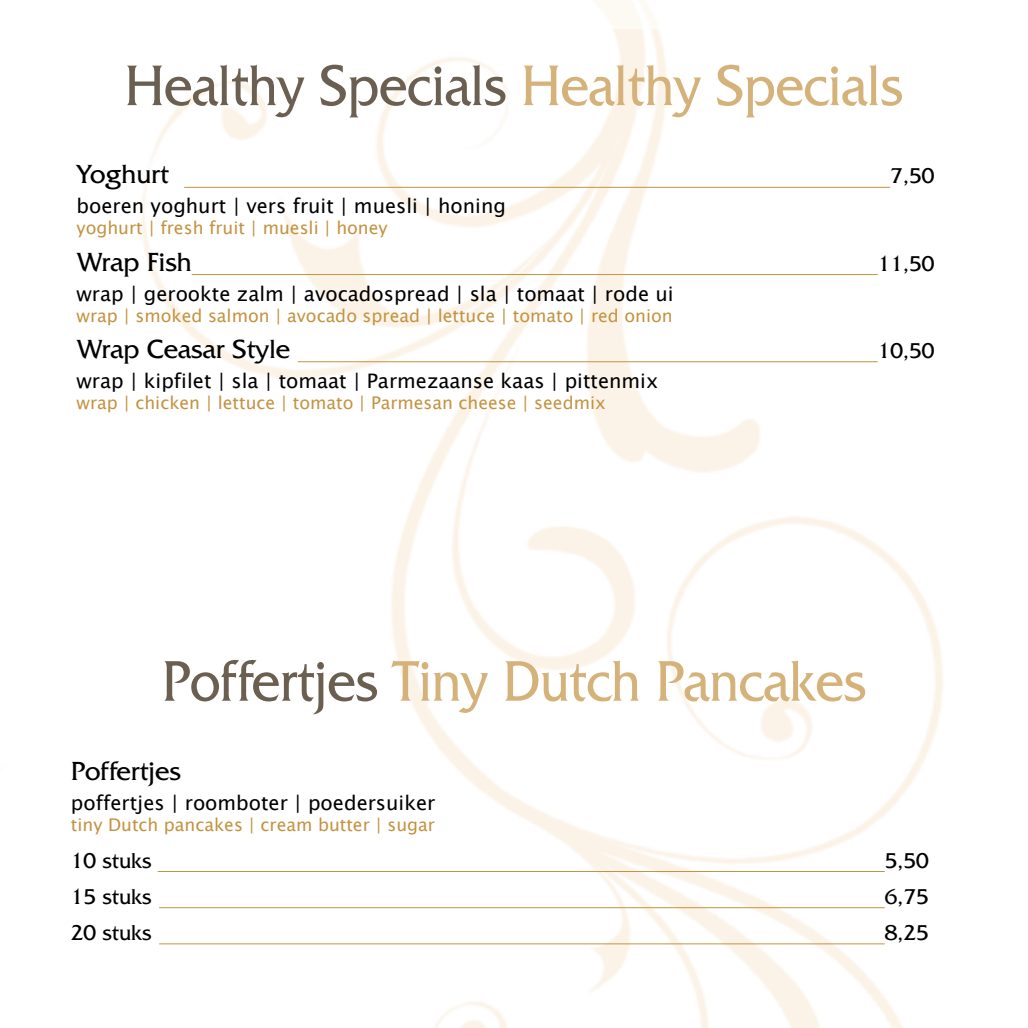
<style>
.page{position:relative;width:1028px;height:1028px;background:#fff}
.page>*{position:absolute;margin:0;border:0;box-sizing:border-box;transform-origin:0 0}
.t1{font:60px "Friz Quadrata Std";color:#6a5f51;scale:.9 1}
.t2{font:60px "Friz Quadrata Std";color:#d5b279;scale:.9 1}
.t3{font:27.5px "Friz Quadrata Std";color:#000}
.t4{font:22.5px "Friz Quadrata Std";color:#000}
.t5{font:20px "Lucida Grande";color:#000}
.t6{font:17.5px "Lucida Grande";color:#c49341}
.s1{color:#d5b279}
.s2{color:#6a5f51}
</style>
<div class="page">
<img style="left:142px;top:0;width:801px;height:1028px">
<hr style="left:158px;top:871px;width:726px;height:1px;background:#c49341">
<hr style="left:159px;top:907px;width:725px;height:1px;background:#c49341">
<hr style="left:159px;top:943px;width:725px;height:1px;background:#c49341">
<hr style="left:184px;top:187px;width:706px;height:1px;background:#c49341">
<hr style="left:192px;top:274px;width:685px;height:1px;background:#c49341">
<hr style="left:298px;top:361px;width:579px;height:1px;background:#c49341">
<h1 class="t1" style="left:125px;top:52px;width:865px">Healthy Specials <span class="s1">Healthy Specials</span></h1>
<h2 class="t3" style="left:77px;top:159px;width:94px">Yoghurt</h2>
<p class="t4" style="left:890px;top:163px;width:46px">7,50</p>
<p class="t5" style="left:77px;top:195px;width:431px">boeren yoghurt | vers fruit | muesli | honing</p>
<p class="t6" style="left:77px;top:218px;width:313px">yoghurt | fresh fruit | muesli | honey</p>
<h2 class="t3" style="left:77px;top:246px;width:117px">Wrap Fish</h2>
<p class="t4" style="left:877px;top:251px;width:58px">11,50</p>
<p class="t5" style="left:77px;top:282px;width:598px">wrap | gerookte zalm | avocadospread | sla | tomaat | rode ui</p>
<p class="t6" style="left:77px;top:305px;width:597px">wrap | smoked salmon | avocado spread | lettuce | tomato | red onion</p>
<h2 class="t3" style="left:77px;top:333px;width:215px">Wrap Ceasar Style</h2>
<p class="t4" style="left:877px;top:338px;width:58px">10,50</p>
<p class="t5" style="left:77px;top:369px;width:583px">wrap | kipfilet | sla | tomaat | Parmezaanse kaas | pittenmix</p>
<p class="t6" style="left:77px;top:392px;width:531px">wrap | chicken | lettuce | tomato | Parmesan cheese | seedmix</p>
<h1 class="t2" style="left:162px;top:647px;width:784px"><span class="s2">Poffertjes</span> Tiny Dutch Pancakes</h1>
<h2 class="t3" style="left:71px;top:756px;width:112px">Poffertjes</h2>
<p class="t5" style="left:71px;top:791px;width:366px">poffertjes | roomboter | poedersuiker</p>
<p class="t6" style="left:71px;top:815px;width:365px">tiny Dutch pancakes | cream butter | sugar</p>
<p class="t4" style="left:71px;top:847px;width:82px">10 stuks</p>
<p class="t4" style="left:884px;top:847px;width:46px">5,50</p>
<p class="t4" style="left:71px;top:883px;width:82px">15 stuks</p>
<p class="t4" style="left:884px;top:884px;width:46px">6,75</p>
<p class="t4" style="left:71px;top:920px;width:82px">20 stuks</p>
<p class="t4" style="left:884px;top:920px;width:46px">8,25</p>
</div>
